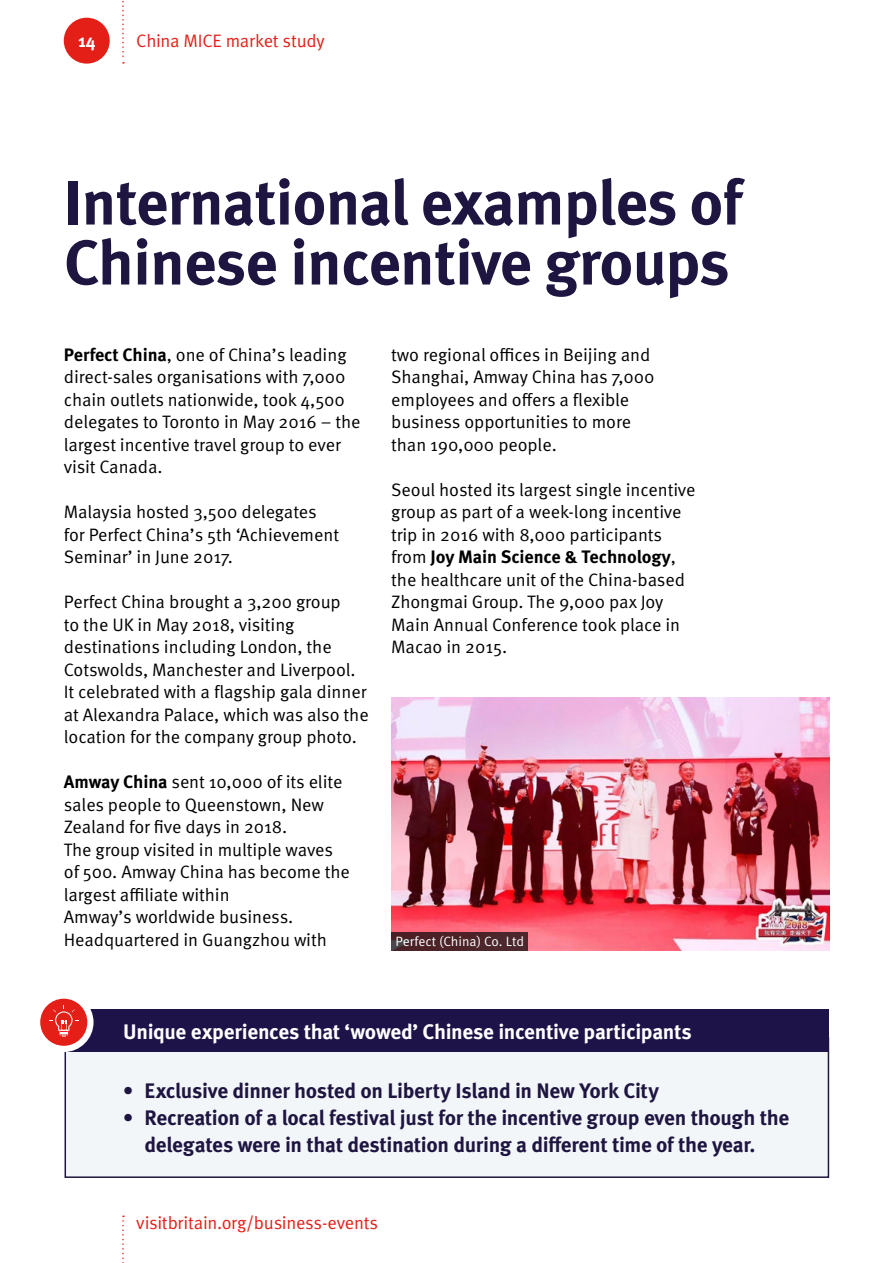
<style>
.page{position:relative;width:893px;height:1263px;background:#fff}
.page>*{position:absolute;margin:0;border:0;box-sizing:border-box;transform-origin:0 0}
.t1{font:700 63px/60px "Meta Pro";letter-spacing:-.015em;color:#1e1541}
.t2{font:700 21px/27px "Meta Pro";letter-spacing:-.02em;color:#1e1541;text-align:center}
.H4_-_Bold{font:700 21px "Meta Pro";letter-spacing:-.02em;color:#fff}
.Body{font:18px/22.5px "Meta Pro Norm";letter-spacing:-.005em;color:#000}
.t3{font:18px "Meta Pro Norm";letter-spacing:-.015em;color:#e41f18}
.t4{font:700 18px "Meta Pro";color:#fff}
.t5{font:13.5px "Meta Pro Norm";color:#fff}
.s1{font-family:"Meta Pro";font-weight:700}
</style>
<div class="page">
<div style="left:65px;top:1037px;width:764px;height:141px;background:#f3f6f8;border:2px solid #1e1541"></div>
<div style="left:64px;top:1009px;width:765px;height:43px;background:#1e1348"></div>
<div style="left:34px;top:992px;width:60px;height:60px;background:#fff;border-radius:50%"></div>
<div style="left:40px;top:999px;width:47px;height:47px;background:#e41f18;border-radius:50%"></div>
<svg style="left:49px;top:1005px;width:30px;height:31px"></svg>
<img style="left:391px;top:697px;width:438px;height:253px">
<div style="left:391px;top:932px;width:137px;height:18px;background:#4c2328"></div>
<div style="left:64px;top:18px;width:46px;height:46px;background:#e41f18;border-radius:50%"></div>
<svg style="left:122px;top:0;width:2px;height:64px"></svg>
<svg style="left:122px;top:1215px;width:2px;height:48px"></svg>
<p class="t4" style="left:78px;top:27px;width:19px">14</p>
<p class="t3" style="left:136px;top:28px;width:190px">China MICE market study</p>
<h1 class="t1" style="left:64px;top:169px;width:680px">International examples of<br>Chinese incentive groups</h1>
<p class="Body" style="left:64px;top:342px;width:298px"><span class="s1">Perfect China</span>, one of China’s leading direct-sales organisations with 7,000 chain outlets nationwide, took 4,500 delegates to Toronto in May 2016 – the largest incentive travel group to ever visit Canada.</p>
<p class="Body" style="left:64px;top:499px;width:277px">Malaysia hosted 3,500 delegates for Perfect China’s 5th ‘Achievement<br>Seminar’ in June 2017.</p>
<p class="Body" style="left:64px;top:589px;width:306px">Perfect China brought a 3,200 group<br>to the UK in May 2018, visiting destinations including London, the Cotswolds, Manchester and Liverpool.<br>It celebrated with a flagship gala dinner at Alexandra Palace, which was also the location for the company group photo.</p>
<p class="Body" style="left:64px;top:769px;width:287px"><span class="s1">Amway China</span> sent 10,000 of its elite sales people to Queenstown, New<br>Zealand for five days in 2018.<br>The group visited in multiple waves of 500. Amway China has become the largest affiliate within<br>Amway’s worldwide business.<br>Headquartered in Guangzhou with</p>
<p class="Body" style="left:391px;top:342px;width:265px">two regional offices in Beijing and<br>Shanghai, Amway China has 7,000 employees and offers a flexible business opportunities to more than 190,000 people.</p>
<p class="Body" style="left:391px;top:477px;width:306px">Seoul hosted its largest single incentive group as part of a week-long incentive trip in 2016 with 8,000 participants from <span class="s1">Joy Main Science &amp; Technology</span>, the healthcare unit of the China-based Zhongmai Group. The 9,000 pax Joy Main Annual Conference took place in Macao in 2015.</p>
<p class="t5" style="left:396px;top:931px;width:130px">Perfect (China) Co. Ltd</p>
<h4 class="H4_-_Bold" style="left:123px;top:1015px;width:570px">Unique experiences that ‘wowed’ Chinese incentive participants</h4>
<p class="t2" style="left:123px;top:1076px;width:537px">• Exclusive dinner hosted on Liberty Island in New York City</p>
<p class="t2" style="left:123px;top:1103px;width:667px">• Recreation of a local festival just for the incentive group even though the delegates were in that destination during a different time of the year.</p>
<p class="t3" style="left:136px;top:1209px;width:243px">visitbritain.org/business-events</p>
</div>
